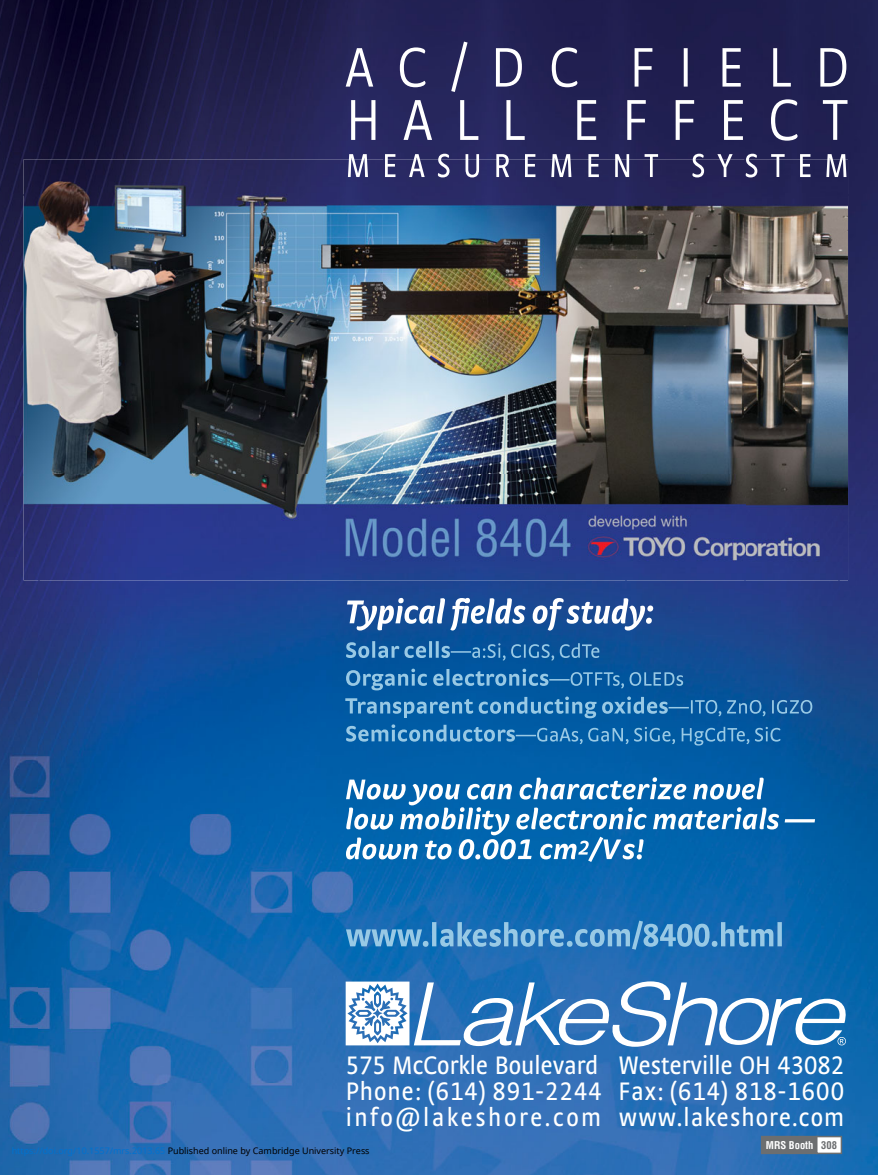
<style>
.page{position:relative;width:878px;height:1175px;background:#fff}
.page>*{position:absolute;margin:0;border:0;box-sizing:border-box;transform-origin:0 0}
.t1{font:26.7px/26px "Strada Cond TF";letter-spacing:.04em;color:#fff;text-align:justify}
.t2{font:700 condensed 10.5px "Helvetica LT Std";color:#fff}
.t3{font:9px "Noto Sans";color:#000}
.s1{color:#6c6e70}
.s2{color:#0172cf}
</style>
<div class="page">
<img style="left:0;top:0;width:878px;height:194px">
<img style="left:0;top:194px;width:39px;height:980px">
<img style="left:839px;top:194px;width:39px;height:980px">
<img style="left:39px;top:580px;width:586px;height:503px">
<img style="left:625px;top:580px;width:214px;height:594px">
<img style="left:39px;top:1083px;width:587px;height:91px">
<img style="left:24px;top:159px;width:824px;height:421px">
<svg style="left:348px;top:154px;width:498px;height:23px;background:#55547f"></svg>
<svg style="left:351px;top:99px;width:496px;height:42px;background:#42416e"></svg>
<svg style="left:345px;top:42px;width:501px;height:50px;background:#393865"></svg>
<svg style="left:346px;top:920px;width:435px;height:29px;background:#428bc4"></svg>
<svg style="left:345px;top:981px;width:503px;height:65px"></svg>
<svg style="left:346px;top:724px;width:434px;height:21px;background:#2374b2"></svg>
<svg style="left:345px;top:696px;width:467px;height:22px;background:#2672b0"></svg>
<svg style="left:346px;top:668px;width:337px;height:22px;background:#2470ae"></svg>
<svg style="left:346px;top:641px;width:253px;height:19px;background:#286eac"></svg>
<svg style="left:347px;top:598px;width:306px;height:32px"></svg>
<svg style="left:346px;top:777px;width:469px;height:85px"></svg>
<svg style="left:760px;top:1135px;width:82px;height:19px"></svg>
<p class="t1" style="left:345px;top:1051px;width:500px">575 McCorkle Boulevard Westerville OH 43082<br>Phone: (614) 891-2244 Fax: (614) 818-1600 info@lakeshore.com www.lakeshore.com</p>
<p class="t2" style="left:765px;top:1141px;width:73px">MRS Booth <span class="s1">308</span></p>
<p class="t3" style="left:12px;top:1143px;width:359px"><span class="s2">https://doi.org/10.1557/mrs.2013.65</span> Published online by Cambridge University Press</p>
</div>
